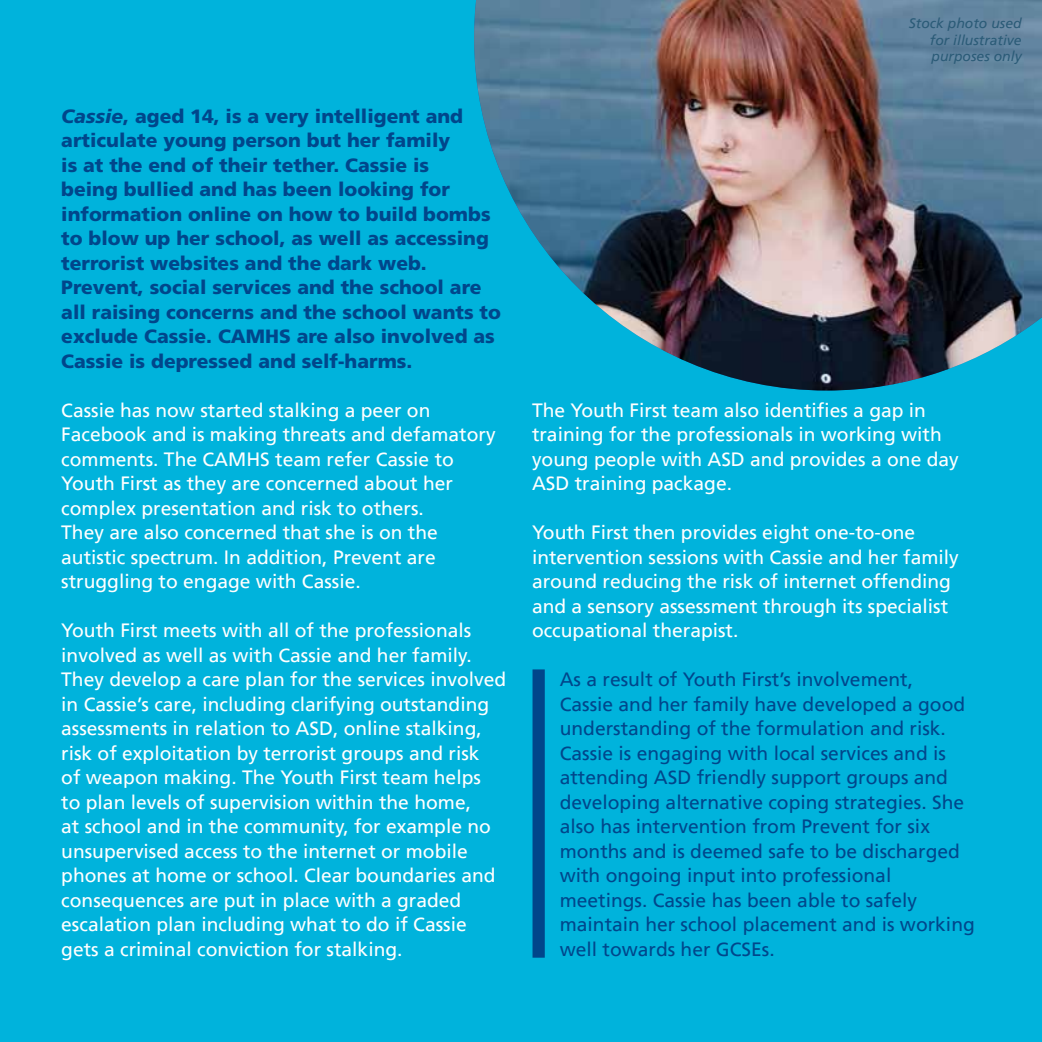
<style>
.page{position:relative;width:1042px;height:1042px;background:#00b3dc}
.page>*{position:absolute;margin:0;border:0;box-sizing:border-box;transform-origin:0 0}
.t1{font:19.25px/24.5px "Frutiger";color:#fff}
.t2{font:19.25px/24.5px "Frutiger";color:#00468b}
.t3{font:900 19.25px/24.5px "Frutiger LT Std";color:#00468b}
.t4{font:italic 14px/16.8px "Frutiger";color:#2b5b77;text-align:justify}
.s1{font-style:italic}
</style>
<div class="page">
<div style="left:532px;top:669px;width:13px;height:288px;background:#00468b"></div>
<img style="left:474px;top:0;width:568px;height:390px">
<p class="t3" style="left:61px;top:105px;width:441px"><span class="s1">Cassie</span>, aged 14, is a very intelligent and articulate young person but her family<br>is at the end of their tether. Cassie is<br>being bullied and has been looking for information online on how to build bombs to blow up her school, as well as accessing terrorist websites and the dark web.<br>Prevent, social services and the school are all raising concerns and the school wants to exclude Cassie. CAMHS are also involved as Cassie is depressed and self-harms.</p>
<p class="t1" style="left:61px;top:399px;width:436px">Cassie has now started stalking a peer on Facebook and is making threats and defamatory comments. The CAMHS team refer Cassie to Youth First as they are concerned about her complex presentation and risk to others.<br>They are also concerned that she is on the autistic spectrum. In addition, Prevent are struggling to engage with Cassie.</p>
<p class="t1" style="left:61px;top:620px;width:447px">Youth First meets with all of the professionals involved as well as with Cassie and her family.<br>They develop a care plan for the services involved in Cassie’s care, including clarifying outstanding assessments in relation to ASD, online stalking, risk of exploitation by terrorist groups and risk<br>of weapon making. The Youth First team helps<br>to plan levels of supervision within the home,<br>at school and in the community, for example no unsupervised access to the internet or mobile phones at home or school. Clear boundaries and consequences are put in place with a graded escalation plan including what to do if Cassie gets a criminal conviction for stalking.</p>
<p class="t4" style="left:930px;top:16px;width:93px;text-indent:-21px">Stock photo used for illustrative purposes only</p>
<p class="t1" style="left:532px;top:398px;width:428px">The Youth First team also identi昀椀es a gap in training for the professionals in working with young people with ASD and provides a one day ASD training package.</p>
<p class="t1" style="left:532px;top:522px;width:428px">Youth First then provides eight one-to-one intervention sessions with Cassie and her family around reducing the risk of internet offending and a sensory assessment through its specialist occupational therapist.</p>
<p class="t2" style="left:560px;top:669px;width:417px">As a result of Youth First’s involvement,<br>Cassie and her family have developed a good understanding of the formulation and risk.<br>Cassie is engaging with local services and is attending ASD friendly support groups and developing alternative coping strategies. She also has intervention from Prevent for six months and is deemed safe to be discharged with ongoing input into professional meetings. Cassie has been able to safely maintain her school placement and is working well towards her GCSEs.</p>
</div>
